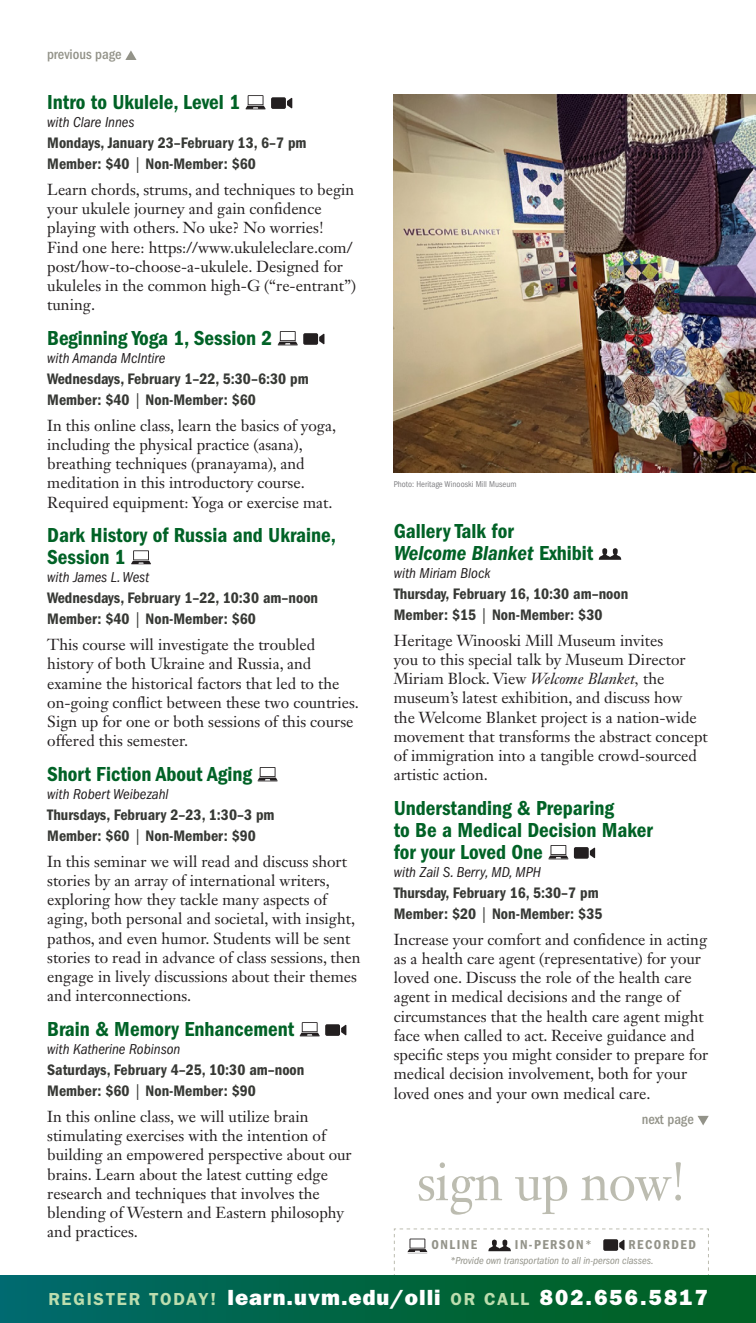
<style>
.page{position:relative;width:756px;height:1323px;background:#fff}
.page>*{position:absolute;margin:0;border:0;box-sizing:border-box;transform-origin:0 0}
.t1{font:53.2px "Janson Text LT Std";letter-spacing:-.015em;color:#bcbcb0;scale:.96 1}
.t2{font:22.05px "ITC Franklin Gothic Std Hvy";letter-spacing:.045em;color:#fff}
.Course_Title{font:21px/21.9px "ITC Franklin Gothic Std Dm Cd";color:#016226}
.Course_Description{font:15.75px/19.2px "Janson Text LT Std";color:#231f20}
.Date_Price{font:15.75px/21px "ITC Franklin Gothic Std Dm Cd";color:#373935}
.with_instructor{font:italic condensed 14.88px "ITC Franklin Gothic Std";color:#231f20}
.t3{font:500 condensed 14.53px "ITC Franklin Gothic Std";color:#939389}
.Course_Title-2{font:13.3px "ITC Franklin Gothic Std Dm Cd";letter-spacing:.11em;color:#939389}
.Course_Title-3{font:italic condensed 10.5px "ITC Franklin Gothic Std";color:#939389}
.t4{font:condensed 8.75px "ITC Franklin Gothic Std";color:#808083}
.s1{font-family:"ITC Franklin Gothic Std";font-stretch:condensed}
.s2{font-family:"ITC Franklin Gothic Std Dm Cd It"}
.s3{font-style:italic}
.s4{font-family:"ITC Franklin Gothic Std";font-weight:600;font-size:17.5px;color:#bcddae}
</style>
<div class="page">
<svg style="left:125px;top:50px;width:12px;height:10px"></svg>
<svg style="left:245px;top:95px;width:21px;height:15px"></svg>
<div style="left:271px;top:97px;width:15px;height:12px;background:#231f20;border-radius:2px"></div>
<svg style="left:287px;top:98px;width:5px;height:11px"></svg>
<svg style="left:278px;top:331px;width:20px;height:15px"></svg>
<div style="left:303px;top:333px;width:15px;height:12px;background:#231f20;border-radius:2px"></div>
<svg style="left:319px;top:334px;width:5px;height:10px"></svg>
<svg style="left:131px;top:550px;width:20px;height:15px"></svg>
<svg style="left:257px;top:767px;width:21px;height:15px"></svg>
<svg style="left:300px;top:1022px;width:20px;height:15px"></svg>
<div style="left:325px;top:1024px;width:15px;height:12px;background:#231f20;border-radius:2px"></div>
<svg style="left:341px;top:1025px;width:5px;height:11px"></svg>
<svg style="left:599px;top:548px;width:22px;height:12px"></svg>
<svg style="left:548px;top:845px;width:21px;height:15px"></svg>
<div style="left:574px;top:847px;width:15px;height:12px;background:#231f20;border-radius:2px"></div>
<svg style="left:590px;top:847px;width:5px;height:11px"></svg>
<img style="left:394px;top:94px;width:362px;height:378px">
<svg style="left:393px;top:1228px;width:316px;height:48px"></svg>
<svg style="left:698px;top:1116px;width:11px;height:9px"></svg>
<div style="left:0;top:1276px;width:756px;height:47px;background:linear-gradient(to right,#00696a,#01611c)"></div>
<p class="t3" style="left:47px;top:46px;width:76px">previous page</p>
<p class="Course_Title" style="left:47px;top:91px;width:194px">Intro to Ukulele, Level 1</p>
<p class="with_instructor" style="left:47px;top:114px;width:89px">with Clare Innes</p>
<p class="Date_Price" style="left:47px;top:133px;width:261px">Mondays, January 23–February 13, 6–7 pm<br>Member: $40 <span class="s1">|</span> Non-Member: $60</p>
<p class="Course_Description" style="left:47px;top:180px;width:310px">Learn chords, strums, and techniques to begin your ukulele journey and gain confidence playing with others. No uke? No worries!<br>Find one here: https://www.ukuleleclare.com/ post/how-to-choose-a-ukulele. Designed for ukuleles in the common high-G (“re-entrant”) tuning.</p>
<p class="Course_Title" style="left:47px;top:327px;width:227px">Beginning Yoga 1, Session 2</p>
<p class="with_instructor" style="left:47px;top:350px;width:120px">with Amanda McIntire</p>
<p class="Date_Price" style="left:47px;top:369px;width:263px">Wednesdays, February 1–22, 5:30–6:30 pm<br>Member: $40 <span class="s1">|</span> Non-Member: $60</p>
<p class="Course_Description" style="left:47px;top:416px;width:290px">In this online class, learn the basics of yoga, including the physical practice (asana), breathing techniques (pranayama), and meditation in this introductory course.<br>Required equipment: Yoga or exercise mat.</p>
<p class="Course_Title" style="left:47px;top:524px;width:290px">Dark History of Russia and Ukraine,<br>Session 1</p>
<p class="with_instructor" style="left:47px;top:569px;width:104px">with James L. West</p>
<p class="Date_Price" style="left:47px;top:588px;width:272px">Wednesdays, February 1–22, 10:30 am–noon<br>Member: $40 <span class="s1">|</span> Non-Member: $60</p>
<p class="Course_Description" style="left:47px;top:635px;width:313px">This course will investigate the troubled history of both Ukraine and Russia, and examine the historical factors that led to the on-going conflict between these two countries.<br>Sign up for one or both sessions of this course offered this semester.</p>
<p class="Course_Title" style="left:47px;top:763px;width:206px">Short Fiction About Aging</p>
<p class="with_instructor" style="left:47px;top:786px;width:123px">with Robert Weibezahl</p>
<p class="Date_Price" style="left:47px;top:804px;width:229px">Thursdays, February 2–23, 1:30–3 pm<br>Member: $60 <span class="s1">|</span> Non-Member: $90</p>
<p class="Course_Description" style="left:47px;top:851px;width:315px">In this seminar we will read and discuss short stories by an array of international writers, exploring how they tackle many aspects of aging, both personal and societal, with insight, pathos, and even humor. Students will be sent stories to read in advance of class sessions, then engage in lively discussions about their themes and interconnections.</p>
<p class="Course_Title" style="left:47px;top:1018px;width:248px">Brain &amp; Memory Enhancement</p>
<p class="with_instructor" style="left:47px;top:1041px;width:135px">with Katherine Robinson</p>
<p class="Date_Price" style="left:47px;top:1060px;width:259px">Saturdays, February 4–25, 10:30 am–noon<br>Member: $60 <span class="s1">|</span> Non-Member: $90</p>
<p class="Course_Description" style="left:47px;top:1107px;width:306px">In this online class, we will utilize brain stimulating exercises with the intention of building an empowered perspective about our brains. Learn about the latest cutting edge research and techniques that involves the blending of Western and Eastern philosophy and practices.</p>
<p class="t4" style="left:394px;top:480px;width:124px">Photo: Heritage Winooski Mill Museum</p>
<p class="Course_Title" style="left:394px;top:520px;width:201px">Gallery Talk for<br><span class="s2">Welcome Blanket</span> Exhibit</p>
<p class="with_instructor" style="left:394px;top:565px;width:98px">with Miriam Block</p>
<p class="Date_Price" style="left:394px;top:584px;width:236px">Thursday, February 16, 10:30 am–noon<br>Member: $15 <span class="s1">|</span> Non-Member: $30</p>
<p class="Course_Description" style="left:394px;top:631px;width:316px">Heritage Winooski Mill Museum invites<br>you to this special talk by Museum Director Miriam Block. View <span class="s3">Welcome Blanket,</span> the museum’s latest exhibition, and discuss how<br>the Welcome Blanket project is a nation-wide movement that transforms the abstract concept of immigration into a tangible crowd-sourced artistic action.</p>
<p class="Course_Title" style="left:394px;top:797px;width:261px">Understanding &amp; Preparing<br>to Be a Medical Decision Maker for your Loved One</p>
<p class="with_instructor" style="left:394px;top:864px;width:149px">with Zail S. Berry, MD, MPH</p>
<p class="Date_Price" style="left:394px;top:882px;width:210px">Thursday, February 16, 5:30–7 pm<br>Member: $20 <span class="s1">|</span> Non-Member: $35</p>
<p class="Course_Description" style="left:394px;top:929px;width:316px">Increase your comfort and confidence in acting as a health care agent (representative) for your loved one. Discuss the role of the health care agent in medical decisions and the range of circumstances that the health care agent might face when called to act. Receive guidance and specific steps you might consider to prepare for medical decision involvement, both for your loved ones and your own medical care.</p>
<p class="t3" style="left:642px;top:1111px;width:53px">next page</p>
<h1 class="t1" style="left:417px;top:1148px;width:281px">sign up now!</h1>
<p class="Course_Title-2" style="left:432px;top:1237px;width:47px">ONLINE</p>
<p class="Course_Title-2" style="left:515px;top:1237px;width:79px">IN-PERSON<span class="s1">*</span></p>
<p class="Course_Title-2" style="left:629px;top:1237px;width:69px">RECORDED</p>
<p class="Course_Title-3" style="left:450px;top:1255px;width:205px">*Provide own transportation to all in-person classes.</p>
<p class="t2" style="left:48px;top:1285px;width:661px"><span class="s4">REGISTER TODAY!</span> learn.uvm.edu/olli <span class="s4">OR CALL</span> 802.656.5817</p>
</div>
